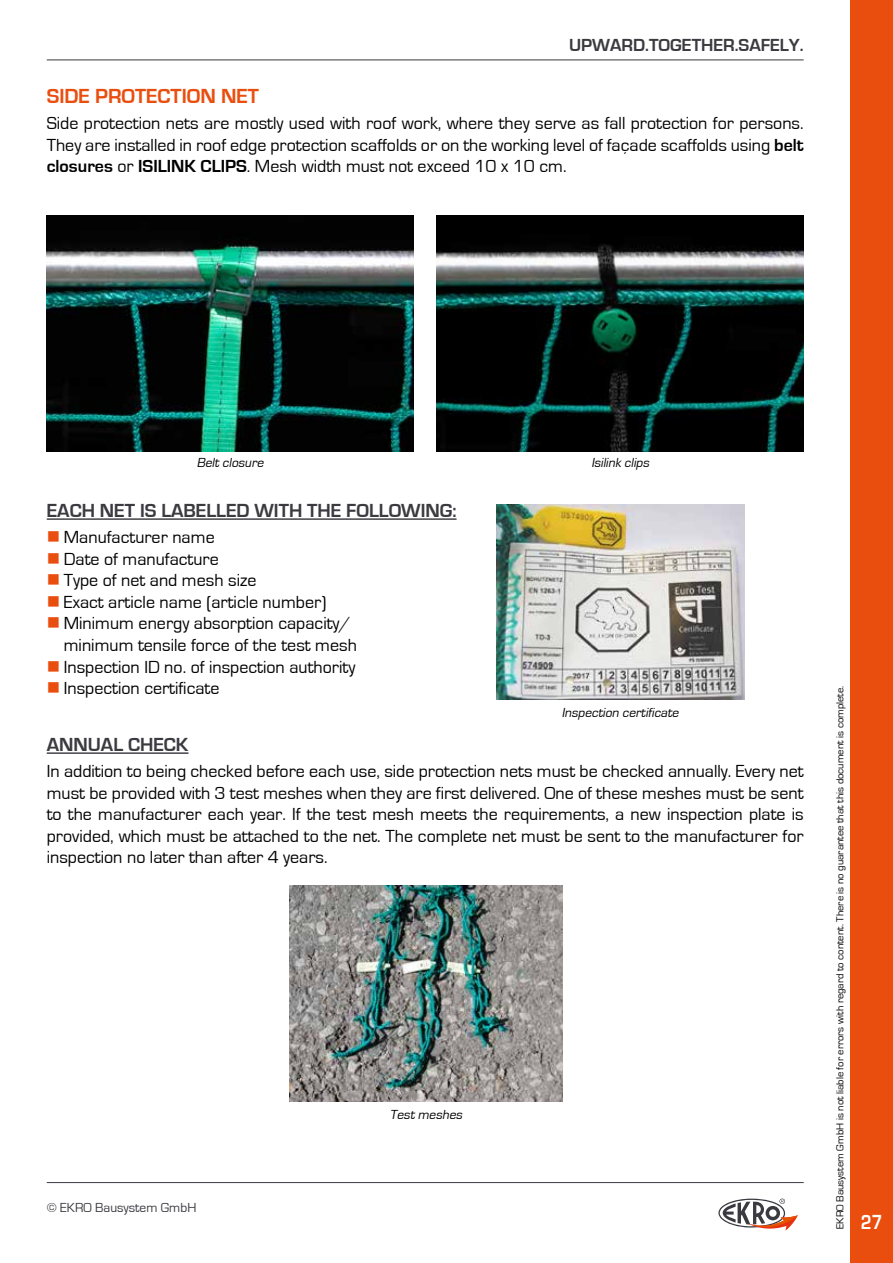
<style>
.page{position:relative;width:893px;height:1263px;background:#fff}
.page>*{position:absolute;margin:0;border:0;box-sizing:border-box;transform-origin:0 0}
.t1{font:700 21px "Eurostile";color:#e94e0f}
.t2{font:700 21px "Eurostile";color:#fff;scale:.82 1}
.t3{font:700 19.5px "Eurostile";color:#3a3a40}
.t4{font:18px/21.6px "Eurostile";color:#000;text-align:justify}
.t5{font:700 18px "Eurostile";color:#3a3a40}
.t6{font:italic 13.5px "Eurostile";color:#000}
.t7{font:13.5px "Eurostile";color:#3a3a40}
.t8{font:10.5px "Eurostile";color:#000}
.s1{font-weight:700}
.s2{color:#e94e0f}
</style>
<div class="page">
<div style="left:850px;top:0;width:43px;height:1263px;background:#e94e0f"></div>
<hr style="left:47px;top:60px;width:757px;height:1px;background:#3a3a40">
<svg style="left:718px;top:1198px;width:80px;height:32px"></svg>
<hr style="left:47px;top:1182px;width:757px;height:1px;background:#3a3a40">
<hr style="left:47px;top:518px;width:410px;height:2px;background:#3a3a40">
<hr style="left:47px;top:752px;width:142px;height:2px;background:#3a3a40">
<img style="left:47px;top:215px;width:367px;height:237px">
<img style="left:496px;top:504px;width:248px;height:196px">
<img style="left:437px;top:215px;width:367px;height:237px">
<img style="left:290px;top:885px;width:272px;height:217px">
<p class="t5" style="left:569px;top:35px;width:236px">UPWARD.TOGETHER.SAFELY.</p>
<p class="t1" style="left:47px;top:85px;width:214px">SIDE PROTECTION NET</p>
<p class="t4" style="left:47px;top:113px;width:758px">Side protection nets are mostly used with roof work, where they serve as fall protection for persons.<br>They are installed in roof edge protection scaffolds or on the working level of façade scaffolds using <span class="s1">belt closures</span> or <span class="s1">ISILINK CLIPS</span>. Mesh width must not exceed 10 x 10 cm.</p>
<p class="t6" style="left:197px;top:455px;width:71px">Beltclosure</p>
<p class="t6" style="left:591px;top:455px;width:62px">Isilink clips</p>
<p class="t3" style="left:47px;top:500px;width:411px">EACH NET IS LABELLED WITH THE FOLLOWING:</p>
<p class="t4" style="left:47px;top:527px;width:169px"><span class="s2">■</span> Manufacturer name</p>
<p class="t4" style="left:47px;top:548px;width:174px"><span class="s2">■</span> Date of manufacture</p>
<p class="t4" style="left:47px;top:570px;width:211px"><span class="s2">■</span> Type of net and mesh size</p>
<p class="t4" style="left:47px;top:591px;width:281px"><span class="s2">■</span> Exact article name (article number)</p>
<p class="t4" style="left:64px;top:613px;width:295px;text-indent:-17px"><span class="s2">■</span> Minimum energy absorption capacity/ minimum tensile force of the test mesh</p>
<p class="t4" style="left:47px;top:656px;width:310px"><span class="s2">■</span> Inspection ID no. of inspection authority</p>
<p class="t4" style="left:47px;top:678px;width:174px"><span class="s2">■</span> Inspection certificate</p>
<p class="t6" style="left:562px;top:705px;width:121px">Inspection certificate</p>
<p class="t3" style="left:47px;top:734px;width:143px">ANNUAL CHECK</p>
<p class="t4" style="left:47px;top:761px;width:758px">In addition to being checked before each use, side protection nets must be checked annually. Every net must be provided with 3 test meshes when they are first delivered. One of these meshes must be sent to the manufacturer each year. If the test mesh meets the requirements, a new inspection plate is provided, which must be attached to the net. The complete net must be sent to the manufacturer for inspection no later than after 4 years.</p>
<p class="t7" style="left:47px;top:1201px;width:151px">© EKRO Bausystem GmbH</p>
<p class="t6" style="left:390px;top:1107px;width:77px">Testmeshes</p>
<p class="t8" style="left:834px;top:1229px;width:544px;rotate:-90deg">EKRO Bausystem GmbH is not liable for errors with regard to content. There is no guarantee that this document is complete.</p>
<p class="t2" style="left:861px;top:1210px;width:28px">27</p>
</div>
